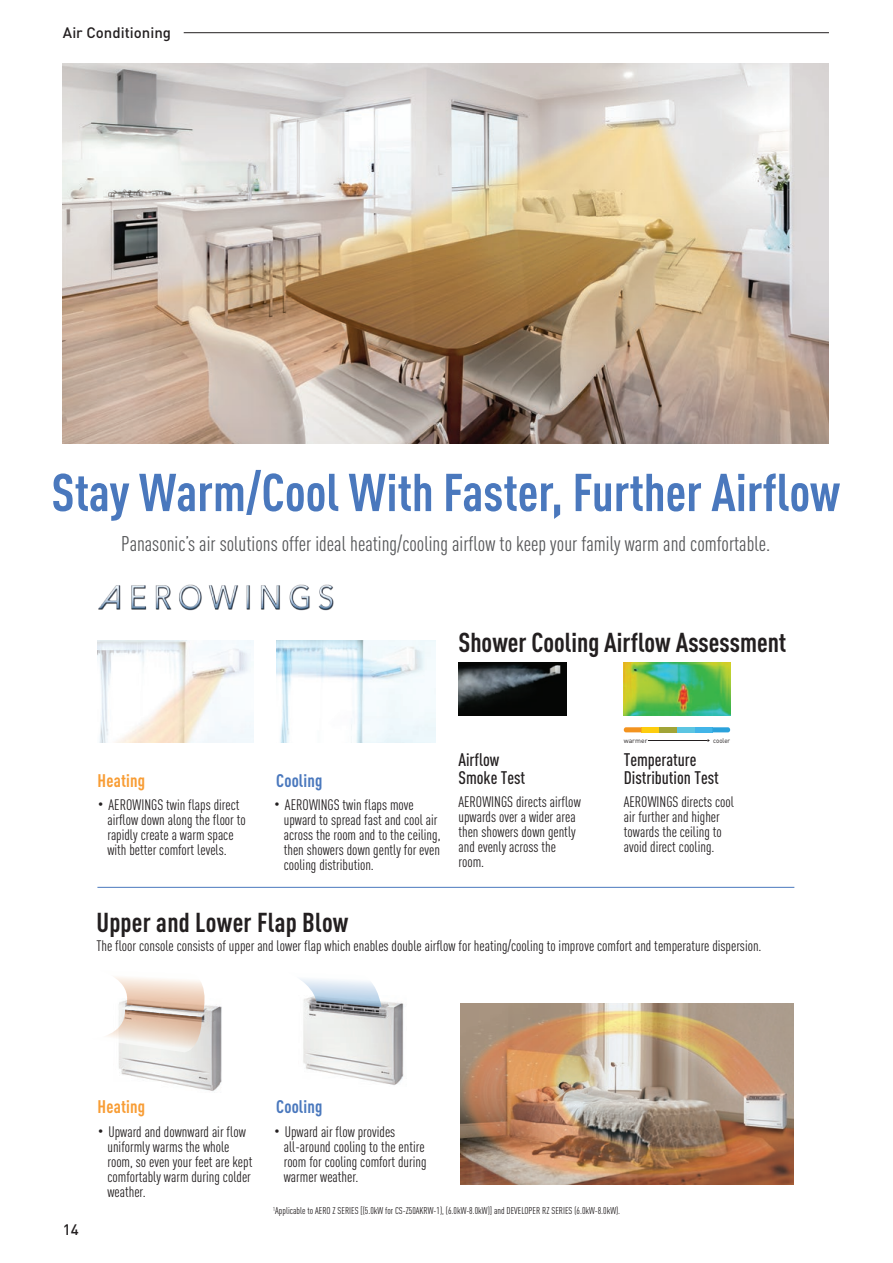
<style>
.page{position:relative;width:893px;height:1263px;background:#fff}
.page>*{position:absolute;margin:0;border:0;box-sizing:border-box;transform-origin:0 0}
.t1{font:700 condensed 52.35px "DINOT";color:#4a78bd}
.t2{font:700 condensed 27px "DINOT";color:#231f20}
.t3{font:condensed 21px "DINOT";color:#57585a}
.t4{font:500 condensed 18px/18px "DINOT";color:#231f20}
.t5{font:700 condensed 18px "DINOT";letter-spacing:.01em;color:#f89d35}
.t6{font:700 condensed 18px "DINOT";letter-spacing:.01em;color:#4a78bd}
.t7{font:condensed 15px/15px "DINOT";color:#231f20}
.t8{font:500 15px "DINOT";color:#231f20}
.t9{font:condensed 9.75px "DINOT";color:#231f20}
.t10{font:6.75px "DINOT";color:#231f20}
.t11{font:6.75px "DINOT";color:#231f20;scale:.89 1}
</style>
<div class="page">
<img style="left:63px;top:64px;width:766px;height:379px">
<hr style="left:184px;top:32px;width:645px;height:1px;background:#231f20">
<hr style="left:97px;top:887px;width:697px;height:1px;background:#4a78bd">
<img style="left:97px;top:584px;width:313px;height:61px">
<img style="left:303px;top:1001px;width:101px;height:84px">
<svg style="left:299px;top:978px;width:82px;height:29px"></svg>
<img style="left:119px;top:1005px;width:103px;height:86px">
<svg style="left:107px;top:977px;width:102px;height:75px"></svg>
<img style="left:460px;top:1003px;width:333px;height:181px">
<img style="left:276px;top:641px;width:160px;height:101px">
<img style="left:98px;top:641px;width:156px;height:101px">
<img style="left:458px;top:662px;width:108px;height:54px">
<img style="left:623px;top:662px;width:107px;height:54px">
<hr style="left:648px;top:740px;width:60px;height:1px;background:#231f20">
<div style="left:641px;top:727px;width:18px;height:5px;background:#fdcd0e"></div>
<div style="left:659px;top:727px;width:18px;height:5px;background:#a1a437"></div>
<div style="left:677px;top:727px;width:18px;height:5px;background:#5cc5e2"></div>
<div style="left:695px;top:727px;width:17px;height:5px;background:#42b5e8"></div>
<svg style="left:624px;top:727px;width:17px;height:5px"></svg>
<svg style="left:712px;top:727px;width:18px;height:5px"></svg>
<p class="t8" style="left:63px;top:23px;width:110px">Air Conditioning</p>
<h1 class="t1" style="left:51px;top:461px;width:790px">Stay Warm/Cool With Faster, Further Airflow</h1>
<h3 class="t3" style="left:121px;top:531px;width:650px">Panasonic’s air solutions offer ideal heating/cooling airflow to keep your family warm and comfortable.</h3>
<h2 class="t2" style="left:458px;top:626px;width:329px">Shower Cooling Airflow Assessment</h2>
<p class="t5" style="left:98px;top:769px;width:49px">Heating</p>
<p class="t7" style="left:107px;top:797px;width:140px;text-indent:-9px"><sup>∙</sup> AEROWINGS twin flaps direct airflow down along the floor to rapidly create a warm space with better comfort levels.</p>
<p class="t6" style="left:276px;top:769px;width:48px">Cooling</p>
<p class="t10" style="left:624px;top:736px;width:25px">warmer</p>
<p class="t11" style="left:713px;top:736px;width:21px">cooler</p>
<p class="t4" style="left:458px;top:750px;width:68px">Airflow<br>Smoke Test</p>
<p class="t4" style="left:624px;top:750px;width:97px">Temperature<br>Distribution Test</p>
<p class="t7" style="left:284px;top:797px;width:158px;text-indent:-9px"><sup>∙</sup> AEROWINGS twin flaps move upward to spread fast and cool air across the room and to the ceiling, then showers down gently for even cooling distribution.</p>
<p class="t7" style="left:458px;top:794px;width:124px">AEROWINGS directs airflow upwards over a wider area then showers down gently and evenly across the room.</p>
<p class="t7" style="left:624px;top:794px;width:112px">AEROWINGS directs cool air further and higher towards the ceiling to avoid direct cooling.</p>
<h2 class="t2" style="left:96px;top:906px;width:254px">Upper and Lower Flap Blow</h2>
<p class="t7" style="left:96px;top:938px;width:667px">The floor console consists of upper and lower flap which enables double airflow for heating/cooling to improve comfort and temperature dispersion.</p>
<p class="t5" style="left:98px;top:1095px;width:49px">Heating</p>
<p class="t6" style="left:276px;top:1095px;width:48px">Cooling</p>
<p class="t7" style="left:107px;top:1124px;width:146px;text-indent:-9px"><sup>∙</sup> Upward and downward air flow uniformly warms the whole room, so even your feet are kept comfortably warm during colder weather.</p>
<p class="t7" style="left:284px;top:1124px;width:144px;text-indent:-9px"><sup>∙</sup> Upward air flow provides all-around cooling to the entire room for cooling comfort during warmer weather.</p>
<p class="t8" style="left:63px;top:1220px;width:17px">14</p>
<p class="t9" style="left:273px;top:1205px;width:349px"><sup>1</sup>Applicable to AERO Z SERIES [(5.0kW for CS-Z50AKRW-1), (6.0kW-8.0kW)] and DEVELOPER RZ SERIES (6.0kW-8.0kW).</p>
</div>
